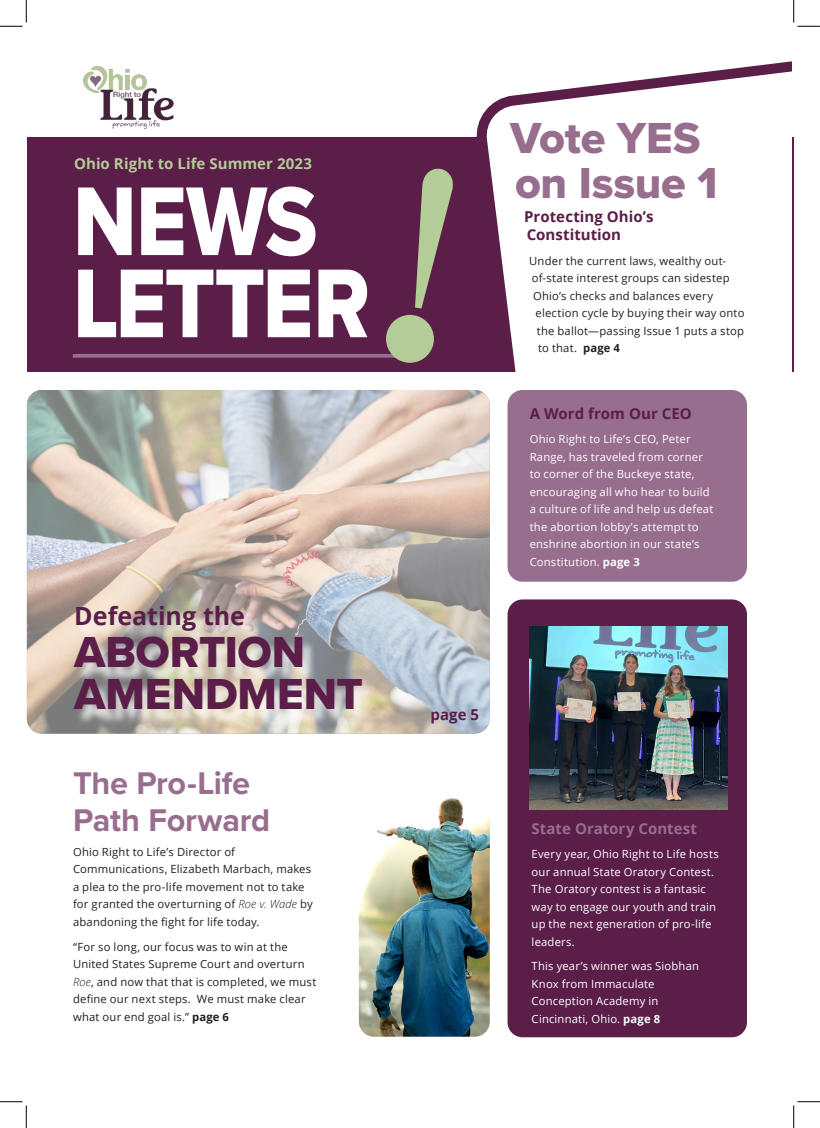
<style>
.page{position:relative;width:820px;height:1128px;background:#fff}
.page>*{position:absolute;margin:0;border:0;box-sizing:border-box;transform-origin:0 0}
.body_text_left{font:101.25px "Proxima Nova Extrabld";letter-spacing:-.015em;color:#fff;scale:.85 1}
.body_text_left-2{font:45px "Proxima Nova Extrabld";letter-spacing:-.005em;color:#5a1e49}
.body_text_left-3{font:45px/45px "Proxima Nova Extrabld";letter-spacing:-.005em;color:#986e8e}
.body_text_left-4{font:700 32.5px/37.5px "Proxima Nova";letter-spacing:-.01em;color:#986e8e}
.body_text_left-5{font:700 25px "Open Sans";color:#5a1e49}
.body_text_left-6{font:700 15px/17.5px "Open Sans";color:#5a1e49}
.body_text_left-7{font:700 15px "Open Sans";color:#b4cc95}
.body_text_left-8{font:700 15px "Open Sans";color:#986e8e}
.body_text_left-9{font:11.25px/17.5px "Open Sans";letter-spacing:.015em;color:#231f20}
.body_text_left-10{font:11.25px/17.5px "Open Sans";letter-spacing:.015em;color:#fff}
.s1{font-weight:300;font-style:italic}
.s2{font-weight:700}
</style>
<div class="page">
<div style="left:507px;top:599px;width:239px;height:438px;background:#5a1e49;border-radius:15px"></div>
<img style="left:358px;top:798px;width:131px;height:238px">
<img style="left:529px;top:626px;width:198px;height:183px">
<img style="left:27px;top:390px;width:462px;height:343px">
<div style="left:507px;top:390px;width:239px;height:191px;background:#986e8e;border-radius:15px"></div>
<div style="left:27px;top:137px;width:765px;height:234px;background:#5a1e49"></div>
<svg style="left:479px;top:61px;width:312px;height:310px"></svg>
<svg style="left:415px;top:168px;width:38px;height:140px"></svg>
<hr style="left:73px;top:354px;width:335px;height:3px;background:#986e8e">
<div style="left:386px;top:315px;width:47px;height:48px;background:#b4cc95;border-radius:50%"></div>
<img style="left:83px;top:66px;width:91px;height:64px">
<div style="left:75px;top:608px;width:301px;height:117px;background:#fff;opacity:.75"></div>
<svg style="left:0;top:0;width:27px;height:27px"></svg>
<svg style="left:0;top:1101px;width:27px;height:26px"></svg>
<svg style="left:793px;top:0;width:26px;height:27px"></svg>
<svg style="left:793px;top:1101px;width:26px;height:26px"></svg>
<p class="body_text_left-7" style="left:74px;top:153px;width:239px">Ohio Right to Life Summer 2023</p>
<p class="body_text_left" style="left:73px;top:146px;width:289px">NEWS</p>
<p class="body_text_left" style="left:73px;top:228px;width:351px">LETTER</p>
<p class="body_text_left-5" style="left:74px;top:597px;width:172px">Defeating the</p>
<p class="body_text_left-2" style="left:74px;top:618px;width:232px">ABORTION</p>
<p class="body_text_left-2" style="left:74px;top:660px;width:290px">AMENDMENT</p>
<p class="body_text_left-4" style="left:73px;top:763px;width:199px">The Pro-Life<br>Path Forward</p>
<p class="body_text_left-9" style="left:73px;top:842px;width:241px">Ohio Right to Life’s Director of Communications, Elizabeth Marbach, makes a plea to the pro-life movement not to take for granted the overturning of <span class="s1">Roe v. Wade</span> by abandoning the fight for life today.</p>
<p class="body_text_left-9" style="left:73px;top:937px;width:245px">“For so long, our focus was to win at the United States Supreme Court and overturn <span class="s1">Roe</span>, and now that that is completed, we must define our next steps. We must make clear what our end goal is.” <span class="s2">page 6</span></p>
<p class="body_text_left-3" style="left:509px;top:115px;width:209px">Vote YES on Issue 1</p>
<p class="body_text_left-6" style="left:524px;top:208px;width:131px">Protecting Ohio’s<br>Constitution</p>
<p class="body_text_left-9" style="left:529px;top:251px;width:198px">Under the current laws, wealthy out-</p>
<p class="body_text_left-9" style="left:531px;top:269px;width:199px">of-state interest groups can sidestep</p>
<p class="body_text_left-9" style="left:532px;top:286px;width:181px">Ohio’s checks and balances every</p>
<p class="body_text_left-9" style="left:535px;top:304px;width:210px">election cycle by buying their way onto</p>
<p class="body_text_left-9" style="left:536px;top:321px;width:209px">the ballot—passing Issue 1 puts a stop</p>
<p class="body_text_left-9" style="left:537px;top:339px;width:83px">to that. <span class="s2">page 4</span></p>
<p class="body_text_left-6" style="left:529px;top:404px;width:163px">A Word from Our CEO</p>
<p class="body_text_left-10" style="left:529px;top:430px;width:185px">Ohio Right to Life’s CEO, Peter<br>Range, has traveled from corner to corner of the Buckeye state, encouraging all who hear to build a culture of life and help us defeat the abortion lobby’s attempt to enshrine abortion in our state’s<br>Constitution. <span class="s2">page 3</span></p>
<p class="body_text_left-6" style="left:430px;top:705px;width:50px">page 5</p>
<p class="body_text_left-8" style="left:531px;top:817px;width:167px">State Oratory Contest</p>
<p class="body_text_left-10" style="left:531px;top:845px;width:189px">Every year, Ohio Right to Life hosts our annual State Oratory Contest.<br>The Oratory contest is a fantasic way to engage our youth and train up the next generation of pro-life leaders.</p>
<p class="body_text_left-10" style="left:531px;top:957px;width:169px">This year’s winner was Siobhan<br>Knox from Immaculate<br>Conception Academy in<br>Cincinnati, Ohio. <span class="s2">page 8</span></p>
</div>
